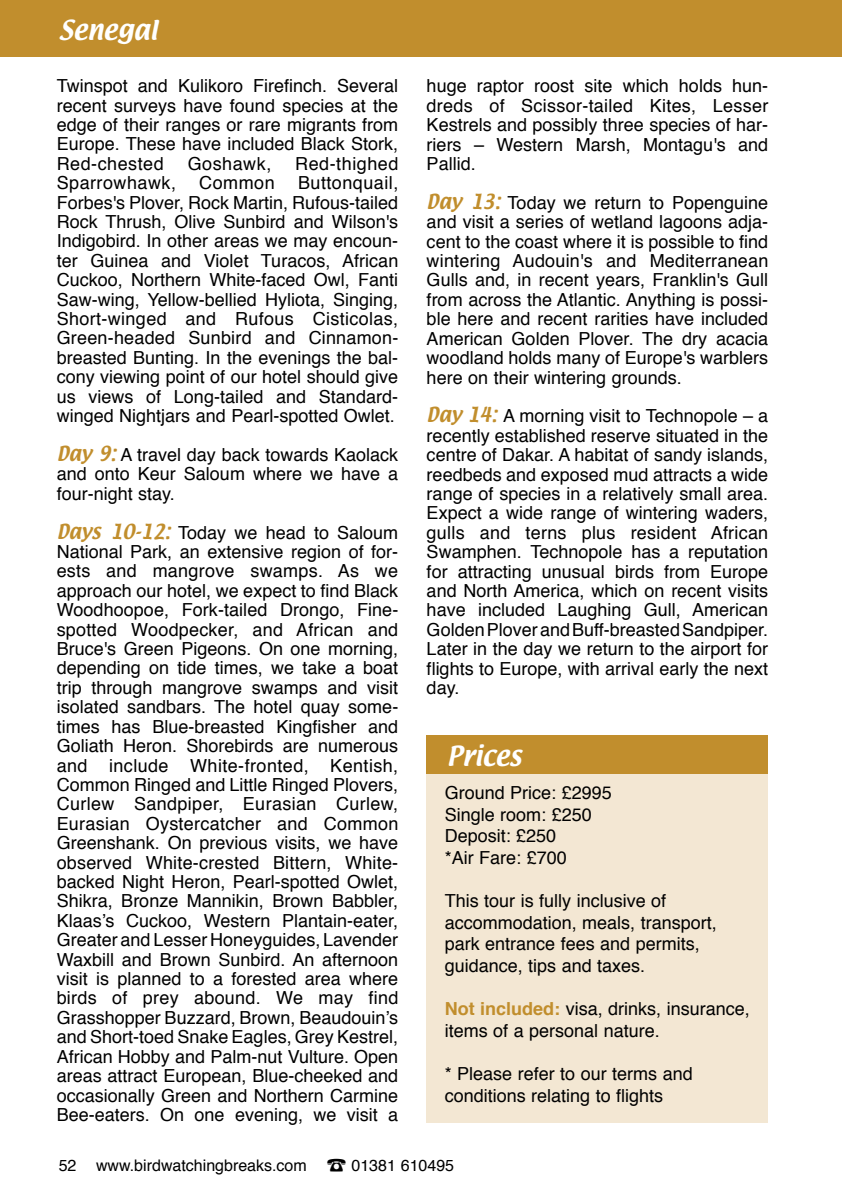
<style>
.page{position:relative;width:842px;height:1191px;background:#fff}
.page>*{position:absolute;margin:0;border:0;box-sizing:border-box;transform-origin:0 0}
.t1{font:24px "Textile";color:#fff}
.t2{font:18px/19.4px "Helvetica";color:#000;text-align:justify}
.t3{font:18px "Helvetica";letter-spacing:.03em;color:#000}
.t4{font:18px "Helvetica";letter-spacing:.025em;color:#000}
.t5{font:16px "Helvetica";color:#000}
.s1{font-family:"Textile";color:#c18e2d}
.s2{font-weight:700;color:#c18e2d}
</style>
<div class="page">
<div style="left:0;top:0;width:842px;height:57px;background:#c18e2d"></div>
<div style="left:427px;top:754px;width:341px;height:369px;background:#f3e7d3"></div>
<div style="left:427px;top:735px;width:341px;height:38px;background:#c18e2d"></div>
<h1 class="t1" style="left:59px;top:14px;width:100px">Senegal</h1>
<p class="t2" style="left:57px;top:77px;width:343px">Twinspot and Kulikoro Firefinch. Several recent surveys have found species at the edge of their ranges or rare migrants from Europe. These have included Black Stork, Red-chested</p>
<p class="t3" style="left:188px;top:150px;width:85px">Goshawk,</p>
<p class="t3" style="left:295px;top:150px;width:105px">Red-thighed</p>
<p class="t4" style="left:57px;top:169px;width:121px">Sparrowhawk,</p>
<p class="t2" style="left:199px;top:174px;width:77px">Common</p>
<p class="t2" style="left:57px;top:174px;width:343px;text-indent:241px">Buttonquail, Forbes's Plover, Rock Martin, Rufous-tailed Rock Thrush, Olive Sunbird and Wilson's Indigobird. In other areas we may encoun&shy;ter Guinea and Violet Turacos, African Cuckoo, Northern White-faced Owl, Fanti Saw-wing, Yellow-bellied Hyliota, Singing, Short-winged and Rufous Cisticolas, Green-headed Sunbird and Cinnamon&shy;breasted Bunting. In the evenings the bal&shy;cony viewing point of our hotel should give us views of Long-tailed and Standard&shy;winged Nightjars and Pearl-spotted Owlet.</p>
<p class="t2" style="left:57px;top:445px;width:343px"><span class="s1">Day 9:</span> A travel day back towards Kaolack and onto Keur Saloum where we have a four-night stay.</p>
<p class="t2" style="left:57px;top:523px;width:343px"><span class="s1">Days 10-12:</span> Today we head to Saloum National Park, an extensive region of for&shy;ests and mangrove swamps. As we approach our hotel, we expect to find Black Woodhoopoe, Fork-tailed Drongo, Fine&shy;spotted Woodpecker, and African and Bruce's Green Pigeons. On one morning, depending on tide times, we take a boat trip through mangrove swamps and visit isolated sandbars. The hotel quay some&shy;times has Blue-breasted Kingfisher and Goliath Heron. Shorebirds are numerous and include White-fronted, Kentish, Common Ringed and Little Ringed Plovers, Curlew Sandpiper, Eurasian Curlew, Eurasian Oystercatcher and Common Greenshank. On previous visits, we have observed White-crested Bittern, White&shy;backed Night Heron, Pearl-spotted Owlet, Shikra, Bronze Mannikin, Brown Babbler, Klaas’s Cuckoo, Western Plantain-eater, Greater and Lesser Honeyguides, Lavender Waxbill and Brown Sunbird. An afternoon visit is planned to a forested area where birds of prey abound. We may find Grasshopper Buzzard, Brown, Beaudouin’s and Short-toed Snake Eagles, Grey Kestrel, African Hobby and Palm-nut Vulture. Open areas attract European, Blue-cheeked and occasionally Green and Northern Carmine Bee-eaters. On one evening, we visit a</p>
<p class="t2" style="left:427px;top:77px;width:343px">huge raptor roost site which holds hun&shy;dreds of Scissor-tailed Kites, Lesser Kestrels and possibly three species of har&shy;riers – Western Marsh, Montagu's and Pallid.</p>
<p class="t2" style="left:427px;top:193px;width:343px"><span class="s1">Day 13:</span> Today we return to Popenguine and visit a series of wetland lagoons adja&shy;cent to the coast where it is possible to find wintering Audouin's and Mediterranean Gulls and, in recent years, Franklin's Gull from across the Atlantic. Anything is possi&shy;ble here and recent rarities have included American Golden Plover. The dry acacia woodland holds many of Europe's warblers here on their wintering grounds.</p>
<p class="t2" style="left:427px;top:407px;width:343px"><span class="s1">Day 14:</span> A morning visit to Technopole – a recently established reserve situated in the centre of Dakar. A habitat of sandy islands, reedbeds and exposed mud attracts a wide range of species in a relatively small area.<br>Expect a wide range of wintering waders, gulls and terns plus resident African Swamphen. Technopole has a reputation for attracting unusual birds from Europe and North America, which on recent visits have included Laughing Gull, American Golden Plover and Buff-breasted Sandpiper.<br>Later in the day we return to the airport for flights to Europe, with arrival early the next day.</p>
<h1 class="t1" style="left:447px;top:739px;width:76px">Prices</h1>
<p class="t2" style="left:445px;top:782px;width:169px;line-height:21.6px;text-align:left">Ground Price: £2995<br>Single room: £250<br>Deposit: £250<br>*Air Fare: £700</p>
<p class="t2" style="left:445px;top:890px;width:274px;line-height:21.6px;text-align:left">This tour is fully inclusive of accommodation, meals, transport, park entrance fees and permits, guidance, tips and taxes.</p>
<p class="t2" style="left:445px;top:998px;width:307px;line-height:21.6px"><span class="s2">Not included:</span> visa, drinks, insurance, items of a personal nature.</p>
<p class="t2" style="left:445px;top:1063px;width:250px;line-height:21.6px">* Please refer to our terms and conditions relating to flights</p>
<p class="t5" style="left:59px;top:1152px;width:397px">52 www.birdwatchingbreaks.com ☎ 01381 610495</p>
</div>
